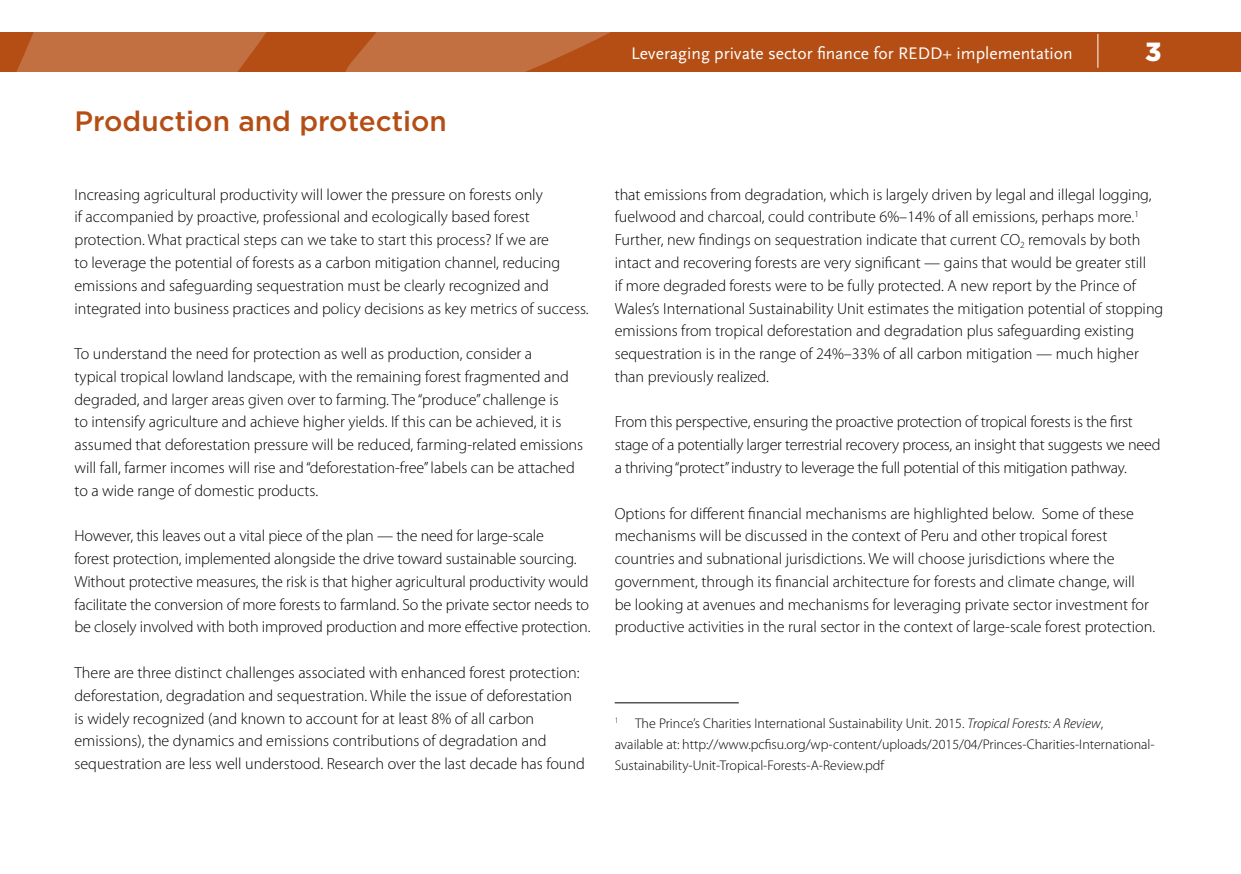
<style>
.page{position:relative;width:1241px;height:874px;background:#fff}
.page>*{position:absolute;margin:0;border:0;box-sizing:border-box;transform-origin:0 0}
.t1{font:500 28px "Gotham";color:#b44e14}
.t2{font:900 26.25px "Gotham";color:#fff}
.t3{font:17.5px "Scala Sans Pro";color:#fff}
.t4{font:300 16.1px/22.8px "Myriad Pro";color:#000}
.t5{font:300 14px/21px "Myriad Pro";color:#000}
.s1{font-style:italic}
</style>
<div class="page">
<div style="left:0;top:32px;width:1240px;height:40px;background:#b44e14"></div>
<svg style="left:16px;top:32px;width:595px;height:40px"></svg>
<hr style="left:1097px;top:34px;width:1px;height:34px;background:#fff">
<hr style="left:614px;top:702px;width:124px;height:1px;background:#000">
<h1 class="t1" style="left:74px;top:103px;width:374px">Production and protection</h1>
<p class="t4" style="left:74px;top:183px;width:515px">Increasing agricultural productivity will lower the pressure on forests only<br>if accompanied by proactive, professional and ecologically based forest protection. What practical steps can we take to start this process? If we are<br>to leverage the potential of forests as a carbon mitigation channel, reducing emissions and safeguarding sequestration must be clearly recognized and integrated into business practices and policy decisions as key metrics of success.</p>
<p class="t4" style="left:74px;top:342px;width:510px">To understand the need for protection as well as production, consider a<br>typical tropical lowland landscape, with the remaining forest fragmented and degraded, and larger areas given over to farming. The “produce” challenge is<br>to intensify agriculture and achieve higher yields. If this can be achieved, it is assumed that deforestation pressure will be reduced, farming-related emissions will fall, farmer incomes will rise and “deforestation-free” labels can be attached to a wide range of domestic products.</p>
<p class="t4" style="left:74px;top:524px;width:517px">However, this leaves out a vital piece of the plan — the need for large-scale<br>forest protection, implemented alongside the drive toward sustainable sourcing.<br>Without protective measures, the risk is that higher agricultural productivity would facilitate the conversion of more forests to farmland. So the private sector needs to be closely involved with both improved production and more effective protection.</p>
<p class="t4" style="left:74px;top:661px;width:512px">There are three distinct challenges associated with enhanced forest protection: deforestation, degradation and sequestration. While the issue of deforestation is widely recognized (and known to account for at least 8% of all carbon emissions), the dynamics and emissions contributions of degradation and sequestration are less well understood. Research over the last decade has found</p>
<p class="t3" style="left:631px;top:43px;width:443px">Leveraging private sector finance for REDD+ implementation</p>
<h2 class="t2" style="left:1144px;top:33px;width:18px">3</h2>
<p class="t4" style="left:614px;top:183px;width:550px">that emissions from degradation, which is largely driven by legal and illegal logging, fuelwood and charcoal, could contribute 6%–14% of all emissions, perhaps more.<sup>1<br></sup>Further, new findings on sequestration indicate that current CO<sub>2</sub> removals by both intact and recovering forests are very significant — gains that would be greater still<br>if more degraded forests were to be fully protected. A new report by the Prince of Wales’s International Sustainability Unit estimates the mitigation potential of stopping emissions from tropical deforestation and degradation plus safeguarding existing sequestration is in the range of 24%–33% of all carbon mitigation — much higher than previously realized.</p>
<p class="t4" style="left:614px;top:411px;width:547px">From this perspective, ensuring the proactive protection of tropical forests is the first stage of a potentially larger terrestrial recovery process, an insight that suggests we need a thriving “protect” industry to leverage the full potential of this mitigation pathway.</p>
<p class="t4" style="left:614px;top:502px;width:542px">Options for different financial mechanisms are highlighted below. Some of these mechanisms will be discussed in the context of Peru and other tropical forest countries and subnational jurisdictions. We will choose jurisdictions where the government, through its financial architecture for forests and climate change, will be looking at avenues and mechanisms for leveraging private sector investment for productive activities in the rural sector in the context of large-scale forest protection.</p>
<p class="t5" style="left:614px;top:712px;width:541px"><sup>1</sup> The Prince’s Charities International Sustainability Unit. 2015. <span class="s1">Tropical Forests: A Review</span>, available at: http://www.pcfisu.org/wp-content/uploads/2015/04/Princes-Charities-International-<br>Sustainability-Unit-Tropical-Forests-A-Review.pdf</p>
</div>
